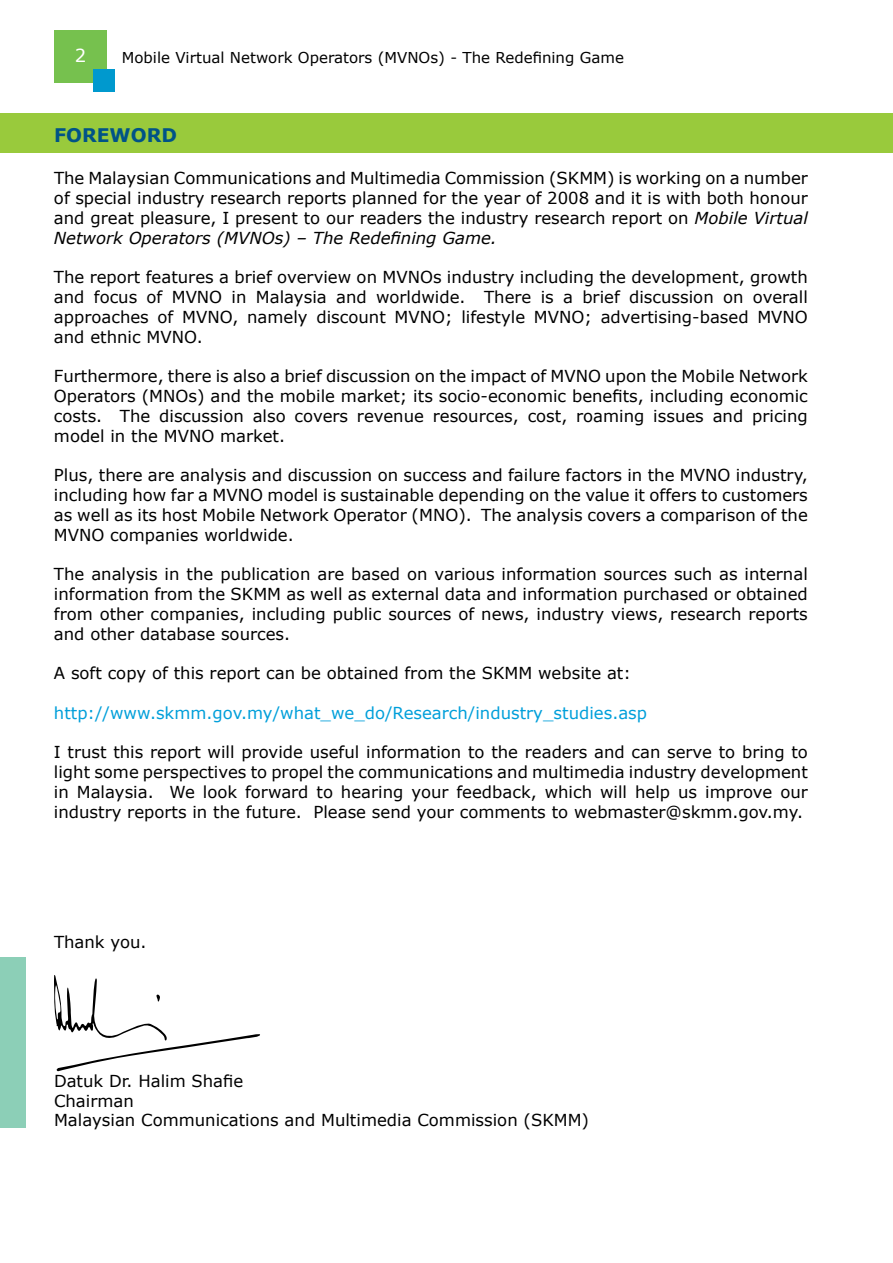
<style>
.page{position:relative;width:893px;height:1263px;background:#fff}
.page>*{position:absolute;margin:0;border:0;box-sizing:border-box;transform-origin:0 0}
.t1{font:700 18.75px "Verdana";color:#005387}
.t2{font:18px "Verdana";color:#fff}
.t3{font:16.5px/19.8px "Verdana";color:#000;text-align:justify}
.t4{font:16.5px "Verdana";color:#009fda}
.t5{font:15px "Verdana";color:#000}
.s1{font-style:italic}
</style>
<div class="page">
<div style="left:54px;top:30px;width:53px;height:53px;background:#76c14e"></div>
<div style="left:0;top:957px;width:26px;height:171px;background:#8ccfb7"></div>
<div style="left:93px;top:69px;width:22px;height:23px;background:#0099ce"></div>
<div style="left:0;top:113px;width:893px;height:40px;background:#99ca3c"></div>
<svg style="left:54px;top:975px;width:206px;height:96px"></svg>
<p class="t2" style="left:75px;top:44px;width:13px">2</p>
<p class="t5" style="left:122px;top:47px;width:504px">Mobile Virtual Network Operators (MVNOs) - The Redefining Game</p>
<p class="t1" style="left:54px;top:123px;width:124px">FOREWORD</p>
<p class="t3" style="left:54px;top:168px;width:755px">The Malaysian Communications and Multimedia Commission (SKMM) is working on a number of special industry research reports planned for the year of 2008 and it is with both honour and great pleasure, I present to our readers the industry research report on <span class="s1">Mobile Virtual Network Operators (MVNOs) – The Redefining Game.</span></p>
<p class="t3" style="left:54px;top:267px;width:755px">The report features a brief overview on MVNOs industry including the development, growth and focus of MVNO in Malaysia and worldwide. There is a brief discussion on overall approaches of MVNO, namely discount MVNO; lifestyle MVNO; advertising-based MVNO and ethnic MVNO.</p>
<p class="t3" style="left:54px;top:366px;width:755px">Furthermore, there is also a brief discussion on the impact of MVNO upon the Mobile Network Operators (MNOs) and the mobile market; its socio-economic benefits, including economic costs. The discussion also covers revenue resources, cost, roaming issues and pricing model in the MVNO market.</p>
<p class="t3" style="left:54px;top:465px;width:755px">Plus, there are analysis and discussion on success and failure factors in the MVNO industry, including how far a MVNO model is sustainable depending on the value it offers to customers as well as its host Mobile Network Operator (MNO). The analysis covers a comparison of the MVNO companies worldwide.</p>
<p class="t3" style="left:54px;top:564px;width:755px">The analysis in the publication are based on various information sources such as internal information from the SKMM as well as external data and information purchased or obtained from other companies, including public sources of news, industry views, research reports and other database sources.</p>
<p class="t3" style="left:54px;top:663px;width:578px">A soft copy of this report can be obtained from the SKMM website at:</p>
<p class="t4" style="left:54px;top:702px;width:595px">http://www.skmm.gov.my/what_we_do/Research/industry_studies.asp</p>
<p class="t3" style="left:54px;top:742px;width:755px">I trust this report will provide useful information to the readers and can serve to bring to light some perspectives to propel the communications and multimedia industry development in Malaysia. We look forward to hearing your feedback, which will help us improve our industry reports in the future. Please send your comments to webmaster@skmm.gov.my.</p>
<p class="t3" style="left:54px;top:932px;width:94px">Thank you.</p>
<p class="t3" style="left:54px;top:1070px;width:537px;text-align:left">Datuk Dr. Halim Shafie<br>Chairman<br>Malaysian Communications and Multimedia Commission (SKMM)</p>
</div>
